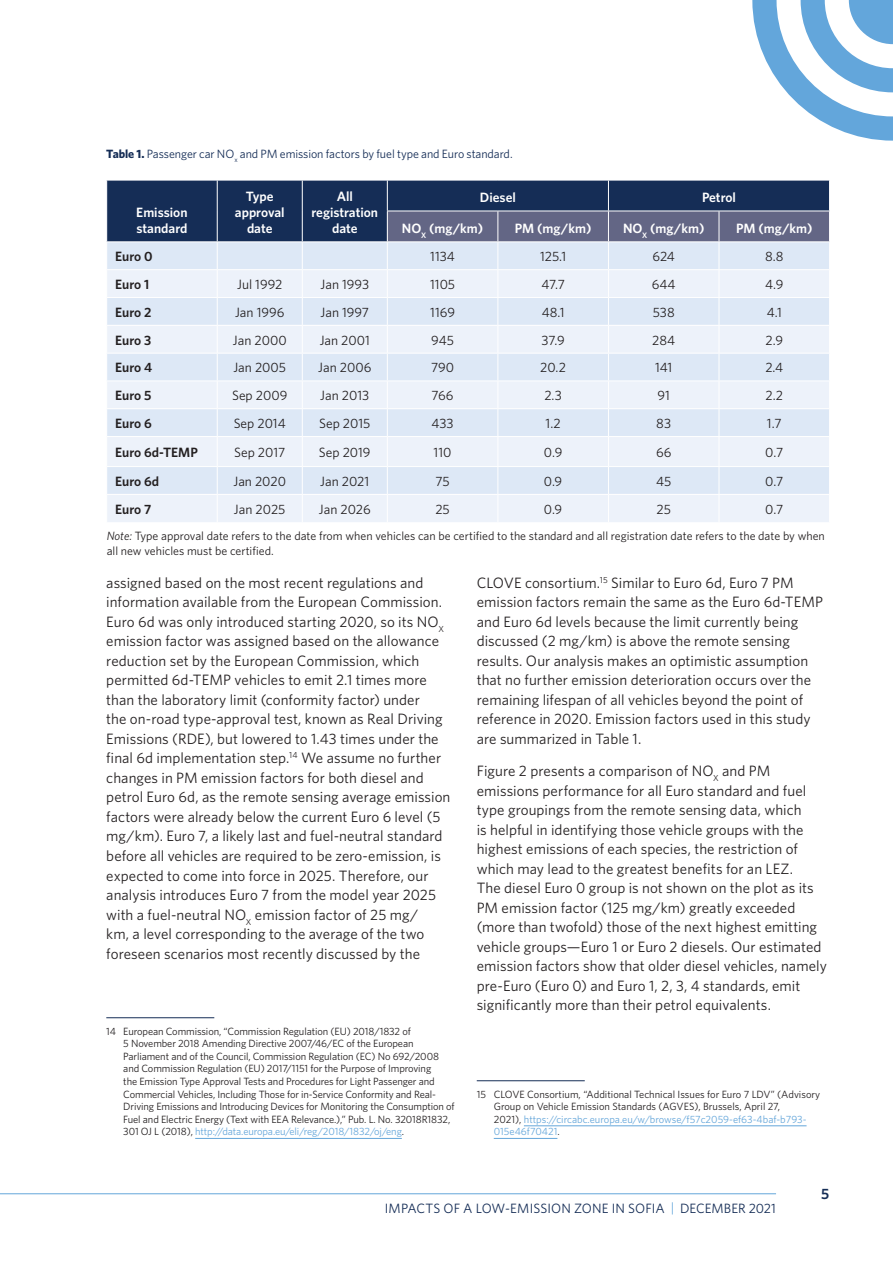
<style>
.page{position:relative;width:893px;height:1263px;background:#fff}
.page>*{position:absolute;margin:0;border:0;box-sizing:border-box;transform-origin:0 0}
.t1{font:15px/19.5px "Whitney";letter-spacing:.005em;color:#231f20}
.t2{font:600 15px "Whitney";color:#152d56}
.t3{font:13.5px "Whitney";color:#231f20}
.t4{font:600 13.5px/16.2px "Whitney";color:#fff;text-align:center}
.t5{font:600 13.5px "Whitney";color:#231f20}
.t6{font:13.5px "Whitney";letter-spacing:.01em;color:#152d56}
.t7{font:12px/14.4px "Whitney";color:#231f20}
.t8{font:12px "Whitney";letter-spacing:-.005em;color:#152d56}
.t9{font:10.5px/12.6px "Whitney";letter-spacing:-.01em;color:#231f20}
.s1{font-weight:700}
.s2{font-style:italic}
.s3{color:#64a6da}
</style>
<div class="page">
<svg style="left:752px;top:0;width:141px;height:141px"></svg>
<hr style="left:0;top:1193px;width:776px;height:1px;background:#64a6da">
<hr style="left:106px;top:1017px;width:108px;height:1px;background:#152d56">
<hr style="left:195px;top:1138px;width:207px;height:1px;background:#64a6da">
<hr style="left:477px;top:1080px;width:108px;height:1px;background:#152d56">
<hr style="left:524px;top:1125px;width:282px;height:1px;background:#64a6da">
<hr style="left:494px;top:1138px;width:63px;height:1px;background:#64a6da">
<svg style="left:106px;top:180px;width:724px;height:342px;background:#c6cfde"></svg>
<hr style="left:106px;top:408px;width:111px;height:1px;background:#fff">
<p class="t8" style="left:106px;top:146px;width:408px"><span class="s1">Table 1.</span> Passenger car NO<sub>x</sub> and PM emission factors by fuel type and Euro standard.</p>
<p class="t4" style="left:136px;top:204px;width:53px;text-align:left">Emission standard</p>
<p class="t4" style="left:235px;top:188px;width:51px">Type approval date</p>
<p class="t4" style="left:311px;top:188px;width:68px">All registration date</p>
<p class="t4" style="left:480px;top:189px;width:37px">Diesel</p>
<p class="t4" style="left:702px;top:189px;width:35px">Petrol</p>
<p class="t4" style="left:402px;top:220px;width:83px">NO<sub>X</sub> (mg/km)</p>
<p class="t4" style="left:515px;top:220px;width:78px">PM (mg/km)</p>
<p class="t4" style="left:623px;top:220px;width:83px">NO<sub>X</sub> (mg/km)</p>
<p class="t4" style="left:736px;top:220px;width:78px">PM (mg/km)</p>
<p class="t5" style="left:115px;top:247px;width:39px">Euro 0</p>
<p class="t3" style="left:430px;top:247px;width:26px">1134</p>
<p class="t3" style="left:540px;top:247px;width:28px">125.1</p>
<p class="t3" style="left:653px;top:247px;width:24px">624</p>
<p class="t3" style="left:765px;top:247px;width:20px">8.8</p>
<p class="t5" style="left:115px;top:275px;width:36px">Euro 1</p>
<p class="t3" style="left:237px;top:275px;width:47px">Jul 1992</p>
<p class="t3" style="left:320px;top:275px;width:50px">Jan 1993</p>
<p class="t3" style="left:430px;top:275px;width:27px">1105</p>
<p class="t3" style="left:541px;top:275px;width:25px">47.7</p>
<p class="t3" style="left:652px;top:275px;width:25px">644</p>
<p class="t3" style="left:765px;top:275px;width:20px">4.9</p>
<p class="t5" style="left:115px;top:303px;width:38px">Euro 2</p>
<p class="t3" style="left:235px;top:303px;width:51px">Jan 1996</p>
<p class="t3" style="left:320px;top:303px;width:50px">Jan 1997</p>
<p class="t3" style="left:430px;top:303px;width:26px">1169</p>
<p class="t3" style="left:542px;top:303px;width:24px">48.1</p>
<p class="t3" style="left:653px;top:303px;width:23px">538</p>
<p class="t3" style="left:767px;top:303px;width:17px">4.1</p>
<p class="t5" style="left:115px;top:331px;width:38px">Euro 3</p>
<p class="t3" style="left:233px;top:331px;width:55px">Jan 2000</p>
<p class="t3" style="left:320px;top:331px;width:52px">Jan 2001</p>
<p class="t3" style="left:431px;top:331px;width:24px">945</p>
<p class="t3" style="left:542px;top:331px;width:25px">37.9</p>
<p class="t3" style="left:652px;top:331px;width:24px">284</p>
<p class="t3" style="left:765px;top:331px;width:19px">2.9</p>
<p class="t5" style="left:115px;top:359px;width:39px">Euro 4</p>
<p class="t3" style="left:233px;top:359px;width:54px">Jan 2005</p>
<p class="t3" style="left:318px;top:359px;width:55px">Jan 2006</p>
<p class="t3" style="left:431px;top:359px;width:25px">790</p>
<p class="t3" style="left:540px;top:359px;width:27px">20.2</p>
<p class="t3" style="left:655px;top:359px;width:19px">141</p>
<p class="t3" style="left:765px;top:359px;width:19px">2.4</p>
<p class="t5" style="left:115px;top:387px;width:38px">Euro 5</p>
<p class="t3" style="left:232px;top:387px;width:57px">Sep 2009</p>
<p class="t3" style="left:320px;top:387px;width:50px">Jan 2013</p>
<p class="t3" style="left:432px;top:387px;width:23px">766</p>
<p class="t3" style="left:544px;top:387px;width:19px">2.3</p>
<p class="t3" style="left:657px;top:387px;width:14px">91</p>
<p class="t3" style="left:765px;top:387px;width:19px">2.2</p>
<p class="t5" style="left:115px;top:414px;width:38px">Euro 6</p>
<p class="t3" style="left:234px;top:414px;width:54px">Sep 2014</p>
<p class="t3" style="left:319px;top:414px;width:53px">Sep 2015</p>
<p class="t3" style="left:431px;top:414px;width:24px">433</p>
<p class="t3" style="left:545px;top:414px;width:17px">1.2</p>
<p class="t3" style="left:656px;top:414px;width:16px">83</p>
<p class="t3" style="left:767px;top:414px;width:16px">1.7</p>
<p class="t5" style="left:115px;top:443px;width:84px">Euro 6d-TEMP</p>
<p class="t3" style="left:234px;top:443px;width:53px">Sep 2017</p>
<p class="t3" style="left:319px;top:443px;width:53px">Sep 2019</p>
<p class="t3" style="left:434px;top:443px;width:19px">110</p>
<p class="t3" style="left:544px;top:443px;width:20px">0.9</p>
<p class="t3" style="left:656px;top:443px;width:17px">66</p>
<p class="t3" style="left:765px;top:443px;width:19px">0.7</p>
<p class="t5" style="left:115px;top:472px;width:45px">Euro 6d</p>
<p class="t3" style="left:233px;top:472px;width:54px">Jan 2020</p>
<p class="t3" style="left:320px;top:472px;width:51px">Jan 2021</p>
<p class="t3" style="left:435px;top:472px;width:16px">75</p>
<p class="t3" style="left:544px;top:472px;width:20px">0.9</p>
<p class="t3" style="left:656px;top:472px;width:17px">45</p>
<p class="t3" style="left:765px;top:472px;width:19px">0.7</p>
<p class="t5" style="left:115px;top:500px;width:38px">Euro 7</p>
<p class="t3" style="left:234px;top:500px;width:53px">Jan 2025</p>
<p class="t3" style="left:319px;top:500px;width:53px">Jan 2026</p>
<p class="t3" style="left:435px;top:500px;width:16px">25</p>
<p class="t3" style="left:544px;top:500px;width:20px">0.9</p>
<p class="t3" style="left:656px;top:500px;width:16px">25</p>
<p class="t3" style="left:765px;top:500px;width:19px">0.7</p>
<p class="t7" style="left:107px;top:529px;width:720px"><span class="s2">Note:</span> Type approval date refers to the date from when vehicles can be certified to the standard and all registration date refers to the date by when all new vehicles must be certified.</p>
<p class="t1" style="left:106px;top:573px;width:346px">assigned based on the most recent regulations and information available from the European Commission.<br>Euro 6d was only introduced starting 2020, so its NO<sub>X </sub>emission factor was assigned based on the allowance reduction set by the European Commission, which permitted 6d-TEMP vehicles to emit 2.1 times more than the laboratory limit (conformity factor) under<br>the on-road type-approval test, known as Real Driving Emissions (RDE), but lowered to 1.43 times under the final 6d implementation step.<sup>14</sup> We assume no further changes in PM emission factors for both diesel and petrol Euro 6d, as the remote sensing average emission factors were already below the current Euro 6 level (5 mg/km). Euro 7, a likely last and fuel-neutral standard before all vehicles are required to be zero-emission, is expected to come into force in 2025. Therefore, our analysis introduces Euro 7 from the model year 2025 with a fuel-neutral NO<sub>X</sub> emission factor of 25 mg/<br>km, a level corresponding to the average of the two foreseen scenarios most recently discussed by the</p>
<p class="t9" style="left:123px;top:1024px;width:333px;text-indent:-17px">14 European Commission, “Commission Regulation (EU) 2018/1832 of<br>5 November 2018 Amending Directive 2007/46/EC of the European Parliament and of the Council, Commission Regulation (EC) No 692/2008 and Commission Regulation (EU) 2017/1151 for the Purpose of Improving<br>the Emission Type Approval Tests and Procedures for Light Passenger and Commercial Vehicles, Including Those for in-Service Conformity and Real-Driving Emissions and Introducing Devices for Monitoring the Consumption of Fuel and Electric Energy (Text with EEA Relevance.),” Pub. L. No. 32018R1832, 301 OJ L (2018), <span class="s3">http://data.europa.eu/eli/reg/2018/1832/oj/eng</span>.</p>
<p class="t1" style="left:477px;top:573px;width:348px">CLOVE consortium.<sup>15</sup> Similar to Euro 6d, Euro 7 PM emission factors remain the same as the Euro 6d-TEMP and Euro 6d levels because the limit currently being discussed (2 mg/km) is above the remote sensing results. Our analysis makes an optimistic assumption that no further emission deterioration occurs over the remaining lifespan of all vehicles beyond the point of reference in 2020. Emission factors used in this study are summarized in Table 1.</p>
<p class="t1" style="left:477px;top:761px;width:352px">Figure 2 presents a comparison of NO<sub>X</sub> and PM emissions performance for all Euro standard and fuel type groupings from the remote sensing data, which<br>is helpful in identifying those vehicle groups with the highest emissions of each species, the restriction of which may lead to the greatest benefits for an LEZ.<br>The diesel Euro 0 group is not shown on the plot as its PM emission factor (125 mg/km) greatly exceeded (more than twofold) those of the next highest emitting vehicle groups—Euro 1 or Euro 2 diesels. Our estimated emission factors show that older diesel vehicles, namely pre-Euro (Euro 0) and Euro 1, 2, 3, 4 standards, emit significantly more than their petrol equivalents.</p>
<p class="t9" style="left:494px;top:1087px;width:328px;text-indent:-17px">15 CLOVE Consortium, “Additional Technical Issues for Euro 7 LDV” (Advisory Group on Vehicle Emission Standards (AGVES), Brussels, April 27,<br>2021), <span class="s3">https://circabc.europa.eu/w/browse/f57c2059-ef63-4baf-b793- 015e46f70421</span>.</p>
<p class="t2" style="left:821px;top:1184px;width:10px">5</p>
<p class="t6" style="left:385px;top:1199px;width:393px">IMPACTS OF A LOW-EMISSION ZONE IN SOFIA <span class="s3">|</span> DECEMBER 2021</p>
</div>
